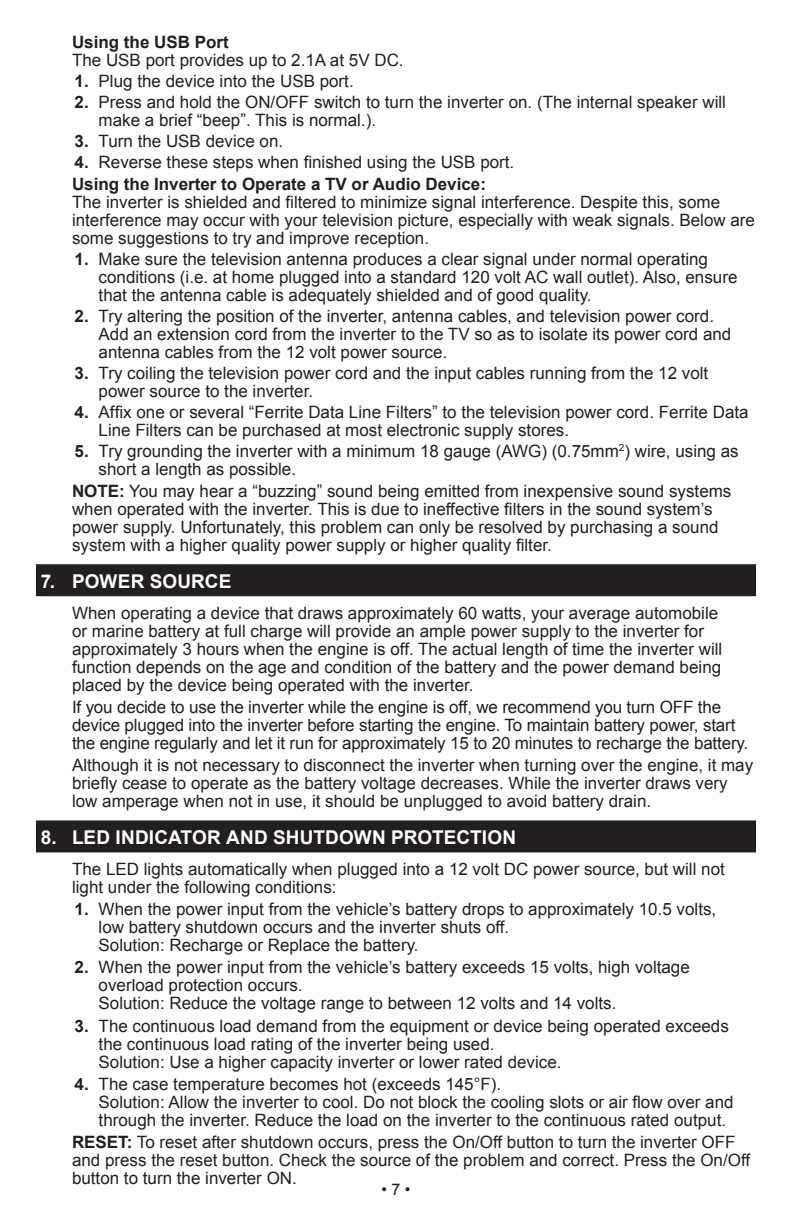
<style>
.page{position:relative;width:792px;height:1224px;background:#fff}
.page>*{position:absolute;margin:0;border:0;box-sizing:border-box;transform-origin:0 0}
.t1{font:700 19px "Arial";letter-spacing:.01em;color:#fff}
.Indntd_Sub_par__-_no{font:17px/18px "Arial";color:#231f20}
.NOTE_Indented_Sub_no{font:17px/18px "Arial";color:#231f20}
.t2{font:16px "Arial";color:#231f20}
.s1{font-weight:700}
</style>
<div class="page">
<div style="left:36px;top:564px;width:720px;height:32px;background:#231f20"></div>
<div style="left:36px;top:820px;width:720px;height:32px;background:#231f20"></div>
<p class="Indntd_Sub_par__-_no" style="left:72px;top:34px;width:333px"><span class="s1">Using the USB Port<br></span>The USB port provides up to 2.1A at 5V DC.</p>
<p class="Indntd_Sub_par__-_no" style="left:75px;top:72px;width:281px"><span class="s1">1.</span> Plug the device into the USB port.</p>
<p class="Indntd_Sub_par__-_no" style="left:99px;top:93px;width:629px;text-indent:-24px"><span class="s1">2.</span> Press and hold the ON/OFF switch to turn the inverter on. (The internal speaker will make a brief “beep”. This is normal.).</p>
<p class="Indntd_Sub_par__-_no" style="left:75px;top:132px;width:210px"><span class="s1">3.</span> Turn the USB device on.</p>
<p class="Indntd_Sub_par__-_no" style="left:75px;top:153px;width:441px"><span class="s1">4.</span> Reverse these steps when finished using the USB port.</p>
<p class="Indntd_Sub_par__-_no" style="left:72px;top:175px;width:685px"><span class="s1">Using the Inverter to Operate a TV or Audio Device:<br></span>The inverter is shielded and filtered to minimize signal interference. Despite this, some interference may occur with your television picture, especially with weak signals. Below are some suggestions to try and improve reception.</p>
<p class="Indntd_Sub_par__-_no" style="left:99px;top:250px;width:640px;text-indent:-24px"><span class="s1">1.</span> Make sure the television antenna produces a clear signal under normal operating conditions (i.e. at home plugged into a standard 120 volt AC wall outlet). Also, ensure that the antenna cable is adequately shielded and of good quality.</p>
<p class="Indntd_Sub_par__-_no" style="left:99px;top:307px;width:634px;text-indent:-24px"><span class="s1">2.</span> Try altering the position of the inverter, antenna cables, and television power cord.<br>Add an extension cord from the inverter to the TV so as to isolate its power cord and antenna cables from the 12 volt power source.</p>
<p class="Indntd_Sub_par__-_no" style="left:99px;top:364px;width:611px;text-indent:-24px"><span class="s1">3.</span> Try coiling the television power cord and the input cables running from the 12 volt power source to the inverter.</p>
<p class="Indntd_Sub_par__-_no" style="left:99px;top:403px;width:651px;text-indent:-24px"><span class="s1">4.</span> Affix one or several “Ferrite Data Line Filters” to the television power cord. Ferrite Data<br>Line Filters can be purchased at most electronic supply stores.</p>
<p class="Indntd_Sub_par__-_no" style="left:99px;top:442px;width:642px;text-indent:-24px"><span class="s1">5.</span> Try grounding the inverter with a minimum 18 gauge (AWG) (0.75mm<sup>2</sup>) wire, using as short a length as possible.</p>
<p class="Indntd_Sub_par__-_no" style="left:72px;top:482px;width:661px"><span class="s1">NOTE:</span> You may hear a “buzzing” sound being emitted from inexpensive sound systems when operated with the inverter. This is due to ineffective filters in the sound system’s power supply. Unfortunately, this problem can only be resolved by purchasing a sound system with a higher quality power supply or higher quality filter.</p>
<p class="t1" style="left:41px;top:568px;width:192px">7. POWER SOURCE</p>
<p class="Indntd_Sub_par__-_no" style="left:72px;top:604px;width:652px">When operating a device that draws approximately 60 watts, your average automobile or marine battery at full charge will provide an ample power supply to the inverter for approximately 3 hours when the engine is off. The actual length of time the inverter will function depends on the age and condition of the battery and the power demand being placed by the device being operated with the inverter.</p>
<p class="Indntd_Sub_par__-_no" style="left:72px;top:698px;width:678px">If you decide to use the inverter while the engine is off, we recommend you turn OFF the device plugged into the inverter before starting the engine. To maintain battery power, start the engine regularly and let it run for approximately 15 to 20 minutes to recharge the battery.</p>
<p class="Indntd_Sub_par__-_no" style="left:72px;top:756px;width:683px">Although it is not necessary to disconnect the inverter when turning over the engine, it may briefly cease to operate as the battery voltage decreases. While the inverter draws very low amperage when not in use, it should be unplugged to avoid battery drain.</p>
<p class="t1" style="left:41px;top:825px;width:477px">8. LED INDICATOR AND SHUTDOWN PROTECTION</p>
<p class="Indntd_Sub_par__-_no" style="left:72px;top:860px;width:654px">The LED lights automatically when plugged into a 12 volt DC power source, but will not light under the following conditions:</p>
<p class="Indntd_Sub_par__-_no" style="left:99px;top:900px;width:619px;text-indent:-24px"><span class="s1">1.</span> When the power input from the vehicle’s battery drops to approximately 10.5 volts, low battery shutdown occurs and the inverter shuts off.<br>Solution: Recharge or Replace the battery.</p>
<p class="Indntd_Sub_par__-_no" style="left:99px;top:959px;width:593px;text-indent:-24px"><span class="s1">2.</span> When the power input from the vehicle’s battery exceeds 15 volts, high voltage overload protection occurs.<br>Solution: Reduce the voltage range to between 12 volts and 14 volts.</p>
<p class="Indntd_Sub_par__-_no" style="left:99px;top:1017px;width:632px;text-indent:-24px"><span class="s1">3.</span> The continuous load demand from the equipment or device being operated exceeds the continuous load rating of the inverter being used.<br>Solution: Use a higher capacity inverter or lower rated device.</p>
<p class="Indntd_Sub_par__-_no" style="left:99px;top:1075px;width:636px;text-indent:-24px"><span class="s1">4.</span> The case temperature becomes hot (exceeds 145°F).<br>Solution: Allow the inverter to cool. Do not block the cooling slots or air flow over and through the inverter. Reduce the load on the inverter to the continuous rated output.</p>
<p class="NOTE_Indented_Sub_no" style="left:72px;top:1134px;width:680px"><span class="s1">RESET:</span> To reset after shutdown occurs, press the On/Off button to turn the inverter OFF and press the reset button. Check the source of the problem and correct. Press the On/Off button to turn the inverter ON.</p>
<p class="t2" style="left:382px;top:1179px;width:30px">• 7 •</p>
</div>
